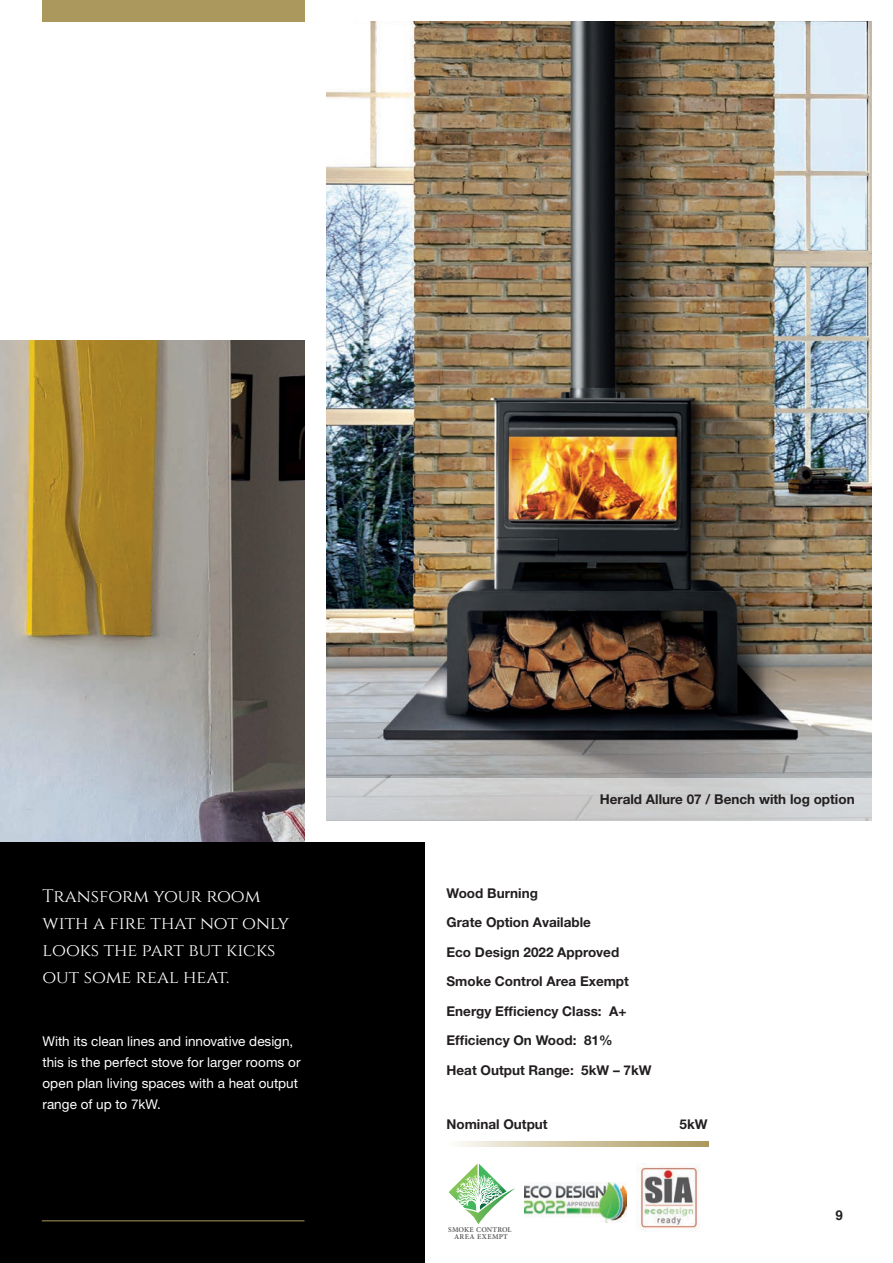
<style>
.page{position:relative;width:893px;height:1263px;background:#fff}
.page>*{position:absolute;margin:0;border:0;box-sizing:border-box;transform-origin:0 0}
.t1{font:18px/27px "Cinzel";color:#fff}
.t2{font:700 13.5px/29.5px "Helvetica Neue";color:#231f20}
.t3{font:13.5px/21px "Helvetica Neue";color:#fff}
.t4{font:700 13.5px "Helvetica";color:#231f20}
.t5{font:600 7.35px/6.8px "Minion Pro";letter-spacing:.02em;color:#57585a;text-align:center}
</style>
<div class="page">
<img style="left:0;top:340px;width:305px;height:502px">
<img style="left:326px;top:21px;width:546px;height:757px">
<div style="left:0;top:842px;width:424px;height:421px;background:#000001"></div>
<svg style="left:460px;top:1142px;width:249px;height:4px"></svg>
<hr style="left:42px;top:1220px;width:262px;height:1px;background:#aa985d">
<div style="left:42px;top:0;width:263px;height:21px;background:#aa985d"></div>
<div style="left:326px;top:778px;width:546px;height:43px;background:#cdcece"></div>
<img style="left:637px;top:1163px;width:64px;height:69px">
<img style="left:524px;top:1183px;width:102px;height:39px">
<svg style="left:449px;top:1175px;width:66px;height:49px"></svg>
<h1 class="t1" style="left:43px;top:883px;width:248px">Transform your room with a fire that not only looks the part but kicks out some real heat.</h1>
<p class="t3" style="left:43px;top:1030px;width:259px">With its clean lines and innovative design, this is the perfect stove for larger rooms or open plan living spaces with a heat output range of up to 7kW.</p>
<p class="t2" style="left:600px;top:784px;width:256px">Herald Allure 07 / Bench with log option</p>
<p class="t2" style="left:446px;top:878px;width:207px">Wood Burning<br>Grate Option Available<br>Eco Design 2022 Approved<br>Smoke Control Area Exempt<br>Energy Efficiency Class: A+<br>Efficiency On Wood: 81%<br>Heat Output Range: 5kW – 7kW</p>
<p class="t2" style="left:446px;top:1109px;width:103px">Nominal Output</p>
<p class="t2" style="left:679px;top:1109px;width:29px">5kW</p>
<p class="t5" style="left:448px;top:1226px;width:65px">SMOKE CONTROL<br>AREA EXEMPT</p>
<p class="t4" style="left:835px;top:1205px;width:9px">9</p>
</div>
